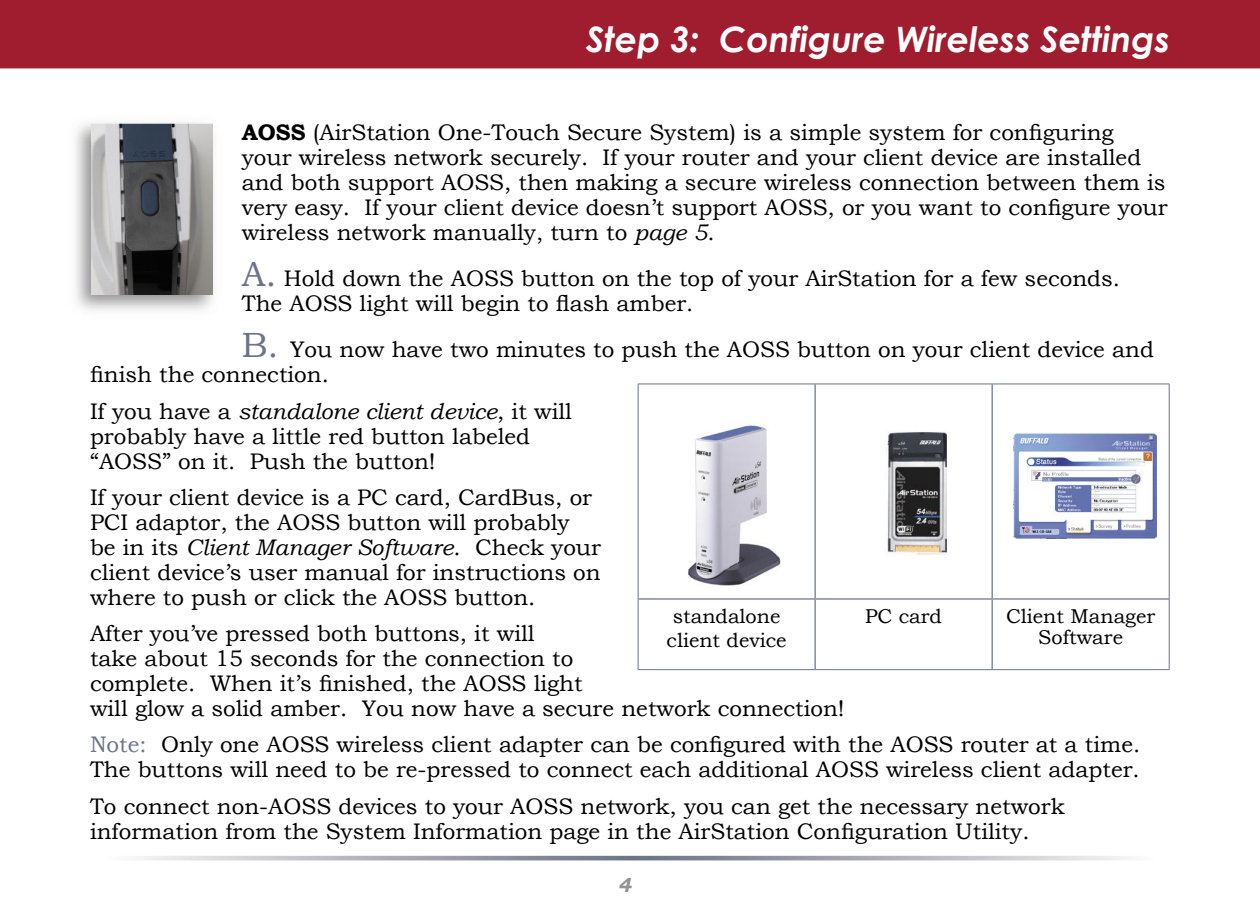
<style>
.page{position:relative;width:1260px;height:900px;background:#fff}
.page>*{position:absolute;margin:0;border:0;box-sizing:border-box;transform-origin:0 0}
.t1{font:italic 700 35px "Century Gothic";color:#fff}
.t2{font:22.5px/25px "Bookman Old Style";color:#000}
.t3{font:20px/24px "Bookman Old Style";color:#000;text-align:center}
.t4{font:italic 700 20px "Bookman Old Style";color:#939393}
.s1{font-weight:700}
.s2{font-style:italic}
.s3{font-size:35px;color:#6c7486}
.s4{color:#6c7486}
</style>
<div class="page">
<div style="left:102px;top:856px;width:1051px;height:4px;border:2px solid #fff"></div>
<hr style="left:638px;top:384px;width:177px;height:1px;background:#6c7486">
<hr style="left:638px;top:384px;width:1px;height:215px;background:#6c7486">
<hr style="left:815px;top:384px;width:177px;height:1px;background:#6c7486">
<hr style="left:992px;top:384px;width:178px;height:1px;background:#6c7486">
<hr style="left:1169px;top:384px;width:1px;height:215px;background:#6c7486">
<hr style="left:638px;top:599px;width:1px;height:70px;background:#6c7486">
<hr style="left:1169px;top:599px;width:1px;height:70px;background:#6c7486">
<hr style="left:638px;top:669px;width:177px;height:1px;background:#6c7486">
<hr style="left:815px;top:669px;width:177px;height:1px;background:#6c7486">
<hr style="left:992px;top:669px;width:178px;height:1px;background:#6c7486">
<hr style="left:815px;top:384px;width:1px;height:214px;background:#6c7486">
<hr style="left:992px;top:384px;width:1px;height:214px;background:#6c7486">
<hr style="left:638px;top:598px;width:177px;height:2px;background:#6c7486">
<hr style="left:815px;top:598px;width:177px;height:2px;background:#6c7486">
<hr style="left:815px;top:600px;width:1px;height:69px;background:#6c7486">
<hr style="left:992px;top:598px;width:177px;height:2px;background:#6c7486">
<hr style="left:992px;top:600px;width:1px;height:69px;background:#6c7486">
<img style="left:688px;top:425px;width:93px;height:161px">
<img style="left:886px;top:431px;width:61px;height:124px">
<img style="left:1013px;top:433px;width:144px;height:106px">
<img style="left:91px;top:124px;width:121px;height:171px">
<div style="left:0;top:0;width:1260px;height:68px;background:#a01d2f"></div>
<div style="left:1078px;top:25px;width:91px;height:27px;background:#a01d2f"></div>
<h1 class="t1" style="left:1078px;top:16px;width:93px">AOSS</h1>
<h1 class="t1" style="left:586px;top:17px;width:585px">Step 3: Configure Wireless Settings</h1>
<p class="t2" style="left:242px;top:120px;width:928px"><span class="s1">AOSS</span> (AirStation One-Touch Secure System) is a simple system for configuring your wireless network securely. If your router and your client device are installed and both support AOSS, then making a secure wireless connection between them is very easy. If your client device doesn’t support AOSS, or you want to configure your wireless network manually, turn to <span class="s2">page 5</span>.</p>
<p class="t2" style="left:242px;top:266px;width:880px"><span class="s3">A.</span> Hold down the AOSS button on the top of your AirStation for a few seconds.<br>The AOSS light will begin to flash amber.</p>
<p class="t2" style="left:90px;top:337px;width:1066px;text-indent:152px"><span class="s3">B.</span> You now have two minutes to push the AOSS button on your client device and finish the connection.</p>
<p class="t2" style="left:90px;top:399px;width:483px">If you have a <span class="s2">standalone client device</span>, it will probably have a little red button labeled “AOSS” on it. Push the button!</p>
<p class="t2" style="left:90px;top:485px;width:513px">If your client device is a PC card, CardBus, or PCI adaptor, the AOSS button will probably<br>be in its <span class="s2">Client Manager Software</span>. Check your client device’s user manual for instructions on where to push or click the AOSS button.</p>
<p class="t2" style="left:90px;top:621px;width:756px">After you’ve pressed both buttons, it will<br>take about 15 seconds for the connection to<br>complete. When it’s finished, the AOSS light<br>will glow a solid amber. You now have a secure network connection!</p>
<p class="t2" style="left:90px;top:732px;width:1052px"><span class="s4">Note:</span> Only one AOSS wireless client adapter can be configured with the AOSS router at a time.<br>The buttons will need to be re-pressed to connect each additional AOSS wireless client adapter.</p>
<p class="t2" style="left:90px;top:794px;width:976px">To connect non-AOSS devices to your AOSS network, you can get the necessary network information from the System Information page in the AirStation Configuration Utility.</p>
<p class="t3" style="left:667px;top:605px;width:121px">standalone client device</p>
<p class="t3" style="left:865px;top:605px;width:78px">PC card</p>
<p class="t3" style="left:1006px;top:606px;width:151px;line-height:20.8px">Client Manager<br>Software</p>
<p class="t4" style="left:618px;top:870px;width:15px">4</p>
</div>
